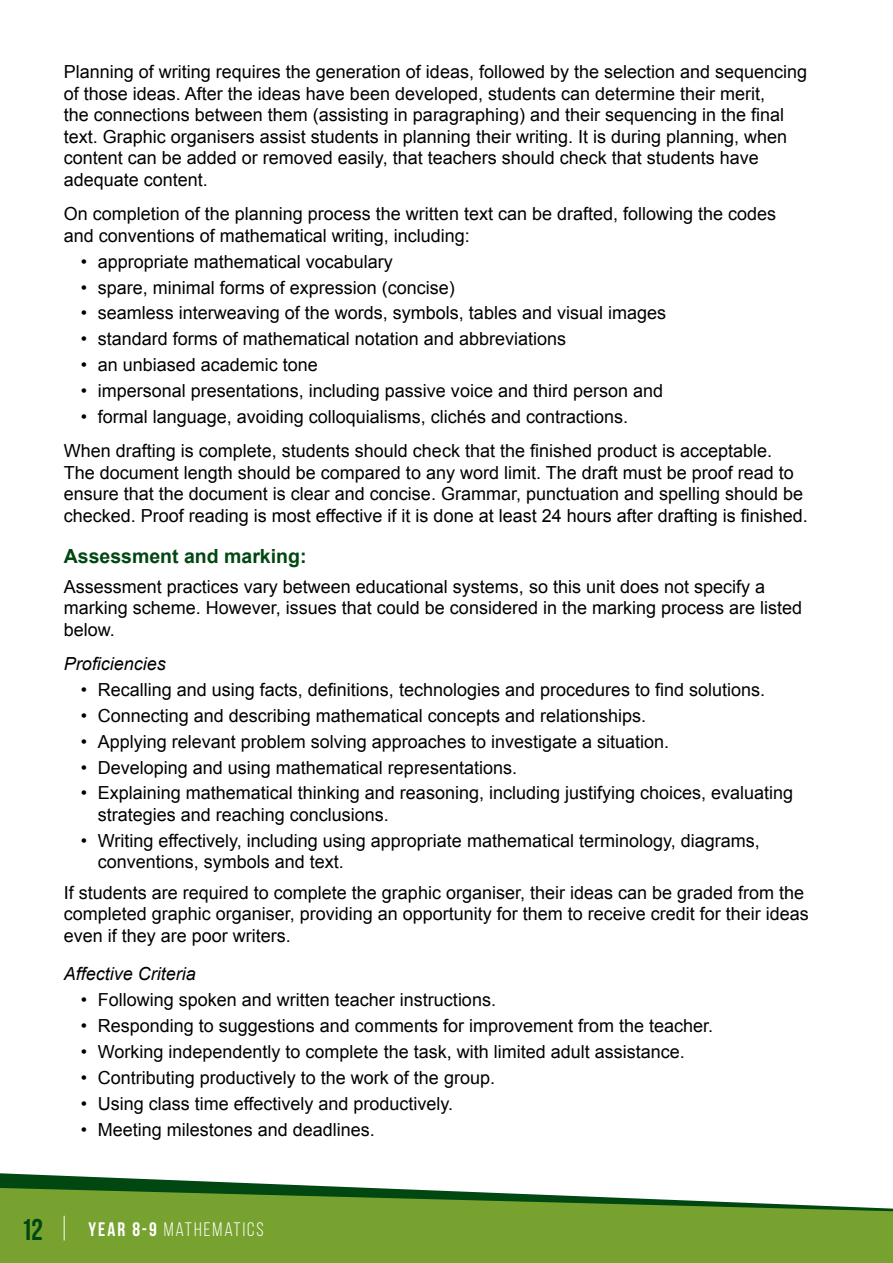
<style>
.page{position:relative;width:893px;height:1263px;background:#fff}
.page>*{position:absolute;margin:0;border:0;box-sizing:border-box;transform-origin:0 0}
.t1{font:700 30px "Bebas Neue";color:#004712}
.t2{font:700 19.5px "Arial";color:#004712}
.t3{font:19.5px "Bebas Neue";letter-spacing:.1em;color:#fff}
.t4{font:18px/21.6px "Arial";color:#000}
.t5{font:italic 18px "Arial";color:#000}
.s1{font-weight:700}
</style>
<div class="page">
<svg style="left:0;top:1173px;width:345px;height:14px"></svg>
<svg style="left:0;top:1187px;width:893px;height:76px;background:#7aa23e"></svg>
<svg style="left:64px;top:1216px;width:1px;height:24px"></svg>
<p class="t4" style="left:64px;top:61px;width:745px">Planning of writing requires the generation of ideas, followed by the selection and sequencing of those ideas. After the ideas have been developed, students can determine their merit,<br>the connections between them (assisting in paragraphing) and their sequencing in the final text. Graphic organisers assist students in planning their writing. It is during planning, when content can be added or removed easily, that teachers should check that students have adequate content.</p>
<p class="t4" style="left:64px;top:203px;width:714px">On completion of the planning process the written text can be drafted, following the codes and conventions of mathematical writing, including:</p>
<p class="t4" style="left:81px;top:251px;width:314px">• appropriate mathematical vocabulary</p>
<p class="t4" style="left:81px;top:277px;width:376px">• spare, minimal forms of expression (concise)</p>
<p class="t4" style="left:81px;top:303px;width:587px">• seamless interweaving of the words, symbols, tables and visual images</p>
<p class="t4" style="left:81px;top:328px;width:487px">• standard forms of mathematical notation and abbreviations</p>
<p class="t4" style="left:81px;top:354px;width:239px">• an unbiased academic tone</p>
<p class="t4" style="left:81px;top:380px;width:584px">• impersonal presentations, including passive voice and third person and</p>
<p class="t4" style="left:64px;top:400px;width:710px;line-height:34.3px;text-indent:17px">• formal language, avoiding colloquialisms, clichés and contractions.<br>When drafting is complete, students should check that the finished product is acceptable.</p>
<p class="t4" style="left:64px;top:462px;width:746px">The document length should be compared to any word limit. The draft must be proof read to ensure that the document is clear and concise. Grammar, punctuation and spelling should be checked. Proof reading is most effective if it is done at least 24 hours after drafting is finished.</p>
<p class="t2" style="left:64px;top:543px;width:244px">Assessment and marking:</p>
<p class="t4" style="left:64px;top:576px;width:740px">Assessment practices vary between educational systems, so this unit does not specify a marking scheme. However, issues that could be considered in the marking process are listed below.</p>
<p class="t5" style="left:64px;top:652px;width:104px">Proficiencies</p>
<p class="t4" style="left:81px;top:679px;width:686px">• Recalling and using facts, definitions, technologies and procedures to find solutions.</p>
<p class="t4" style="left:81px;top:705px;width:567px">• Connecting and describing mathematical concepts and relationships.</p>
<p class="t4" style="left:81px;top:731px;width:590px">• Applying relevant problem solving approaches to investigate a situation.</p>
<p class="t4" style="left:81px;top:757px;width:438px">• Developing and using mathematical representations.</p>
<p class="t4" style="left:98px;top:782px;width:697px;text-indent:-17px">• Explaining mathematical thinking and reasoning, including justifying choices, evaluating strategies and reaching conclusions.</p>
<p class="t4" style="left:98px;top:830px;width:663px;text-indent:-17px">• Writing effectively, including using appropriate mathematical terminology, diagrams, conventions, symbols and text.</p>
<p class="t4" style="left:64px;top:882px;width:747px">If students are required to complete the graphic organiser, their ideas can be graded from the completed graphic organiser, providing an opportunity for them to receive credit for their ideas even if they are poor writers.</p>
<p class="t5" style="left:64px;top:962px;width:134px">Affective Criteria</p>
<p class="t4" style="left:81px;top:989px;width:417px">• Following spoken and written teacher instructions.</p>
<p class="t4" style="left:81px;top:1015px;width:634px">• Responding to suggestions and comments for improvement from the teacher.</p>
<p class="t4" style="left:81px;top:1041px;width:605px">• Working independently to complete the task, with limited adult assistance.</p>
<p class="t4" style="left:81px;top:1067px;width:416px">• Contributing productively to the work of the group.</p>
<p class="t4" style="left:81px;top:1093px;width:374px">• Using class time effectively and productively.</p>
<p class="t4" style="left:81px;top:1118px;width:296px">• Meeting milestones and deadlines.</p>
<h1 class="t1" style="left:21px;top:1213px;width:24px">12</h1>
<p class="t3" style="left:88px;top:1219px;width:177px"><span class="s1">YEAR 8-9</span> MATHEMATICS</p>
</div>
